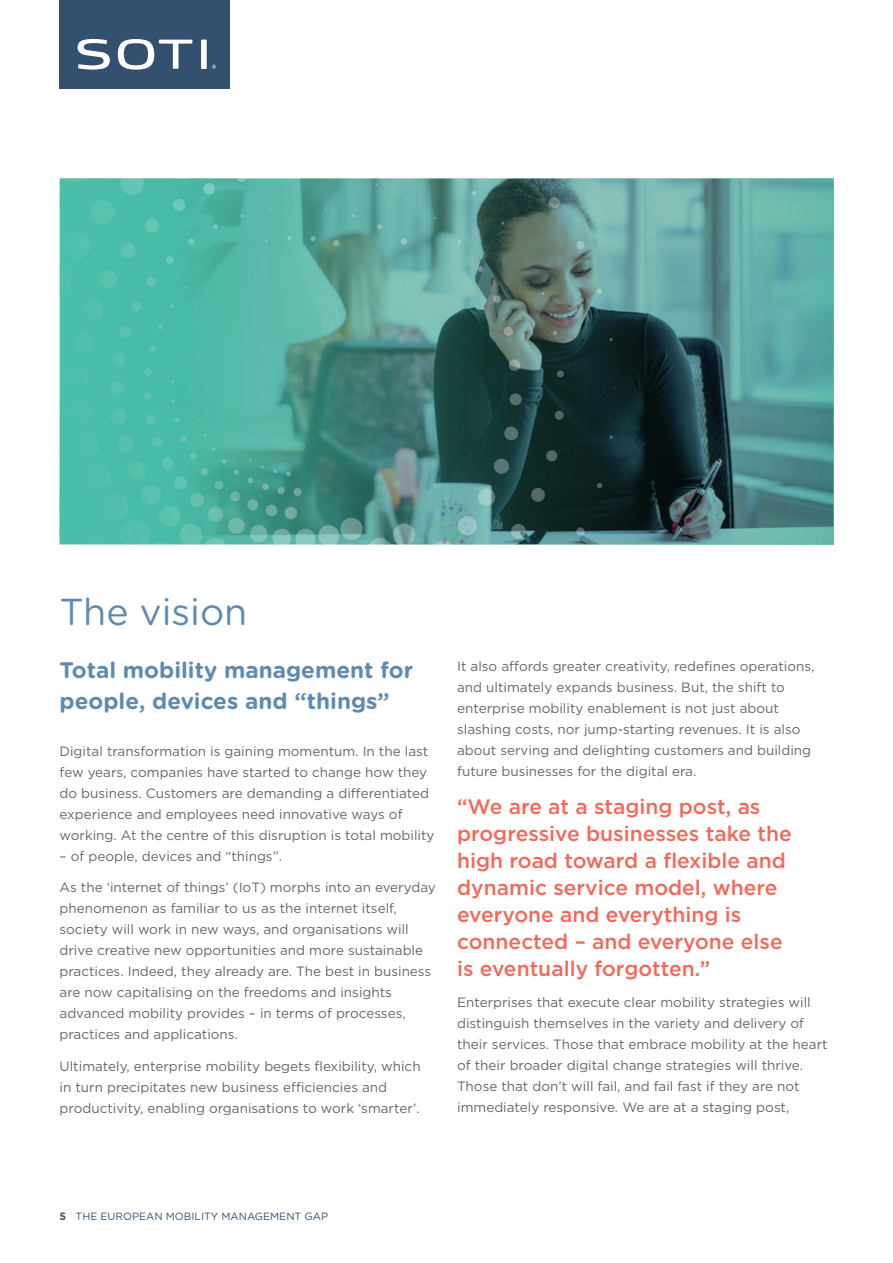
<style>
.page{position:relative;width:893px;height:1263px;background:#fff}
.page>*{position:absolute;margin:0;border:0;box-sizing:border-box;transform-origin:0 0}
.t1{font:37.5px "Gotham Rounded";color:#608bb1}
.t2{font:700 22.5px/31.5px "Gotham Rounded";color:#608bb1}
.t3{font:500 21px/27px "Gotham";color:#f26959}
.t4{font:13.5px/21px "Gotham";color:#63666b}
.t5{font:10.5px "Gotham Rounded";color:#33516e}
.s1{font-weight:700}
</style>
<div class="page">
<div style="left:60px;top:0;width:170px;height:88px;background:#33516e"></div>
<svg style="left:118px;top:39px;width:74px;height:31px"></svg>
<div style="left:201px;top:40px;width:6px;height:29px;background:#fff"></div>
<svg style="left:77px;top:39px;width:33px;height:31px"></svg>
<svg style="left:212px;top:65px;width:4px;height:4px"></svg>
<svg style="left:417px;top:179px;width:416px;height:365px;background:#457472"></svg>
<svg style="left:609px;top:435px;width:4px;height:4px"></svg>
<svg style="left:596px;top:483px;width:6px;height:6px"></svg>
<svg style="left:576px;top:527px;width:9px;height:9px"></svg>
<svg style="left:609px;top:338px;width:4px;height:3px"></svg>
<svg style="left:596px;top:288px;width:6px;height:6px"></svg>
<svg style="left:576px;top:241px;width:9px;height:9px"></svg>
<svg style="left:548px;top:197px;width:12px;height:12px"></svg>
<svg style="left:545px;top:450px;width:13px;height:12px"></svg>
<svg style="left:510px;top:524px;width:16px;height:15px"></svg>
<svg style="left:530px;top:488px;width:15px;height:15px"></svg>
<svg style="left:553px;top:331px;width:4px;height:4px"></svg>
<svg style="left:557px;top:370px;width:7px;height:8px"></svg>
<svg style="left:554px;top:411px;width:10px;height:9px"></svg>
<svg style="left:472px;top:191px;width:5px;height:5px"></svg>
<svg style="left:432px;top:516px;width:46px;height:28px"></svg>
<svg style="left:477px;top:489px;width:19px;height:18px"></svg>
<svg style="left:493px;top:459px;width:17px;height:16px"></svg>
<svg style="left:503px;top:327px;width:10px;height:10px"></svg>
<svg style="left:509px;top:393px;width:13px;height:13px"></svg>
<svg style="left:504px;top:426px;width:15px;height:15px"></svg>
<svg style="left:508px;top:359px;width:13px;height:12px"></svg>
<svg style="left:458px;top:240px;width:4px;height:4px"></svg>
<svg style="left:477px;top:266px;width:7px;height:6px"></svg>
<svg style="left:493px;top:295px;width:8px;height:8px"></svg>
<svg style="left:60px;top:179px;width:357px;height:365px;background:#50ac9c"></svg>
<h1 class="t1" style="left:60px;top:586px;width:189px">The vision</h1>
<h2 class="t2" style="left:60px;top:653px;width:355px">Total mobility management for people, devices and “things”</h2>
<p class="t4" style="left:60px;top:740px;width:377px">Digital transformation is gaining momentum. In the last few years, companies have started to change how they do business. Customers are demanding a differentiated experience and employees need innovative ways of working. At the centre of this disruption is total mobility</p>
<p class="t4" style="left:60px;top:845px;width:224px">– of people, devices and “things”.</p>
<p class="t4" style="left:60px;top:877px;width:378px">As the ‘internet of things’ (IoT) morphs into an everyday phenomenon as familiar to us as the internet itself, society will work in new ways, and organisations will drive creative new opportunities and more sustainable practices. Indeed, they already are. The best in business are now capitalising on the freedoms and insights advanced mobility provides – in terms of processes, practices and applications.</p>
<p class="t4" style="left:60px;top:1055px;width:363px">Ultimately, enterprise mobility begets flexibility, which in turn precipitates new business efficiencies and productivity, enabling organisations to work ‘smarter’.</p>
<p class="t4" style="left:457px;top:656px;width:359px">It also affords greater creativity, redefines operations, and ultimately expands business. But, the shift to enterprise mobility enablement is not just about slashing costs, nor jump-starting revenues. It is also about serving and delighting customers and building future businesses for the digital era.</p>
<h3 class="t3" style="left:457px;top:793px;width:336px">“We are at a staging post, as progressive businesses take the high road toward a flexible and dynamic service model, where everyone and everything is connected – and everyone else is eventually forgotten.”</h3>
<p class="t4" style="left:457px;top:992px;width:372px">Enterprises that execute clear mobility strategies will distinguish themselves in the variety and delivery of their services. Those that embrace mobility at the heart of their broader digital change strategies will thrive.<br>Those that don’t will fail, and fail fast if they are not immediately responsive. We are at a staging post,</p>
<p class="t5" style="left:60px;top:1209px;width:270px"><span class="s1">5</span> THE EUROPEAN MOBILITY MANAGEMENT GAP</p>
</div>
